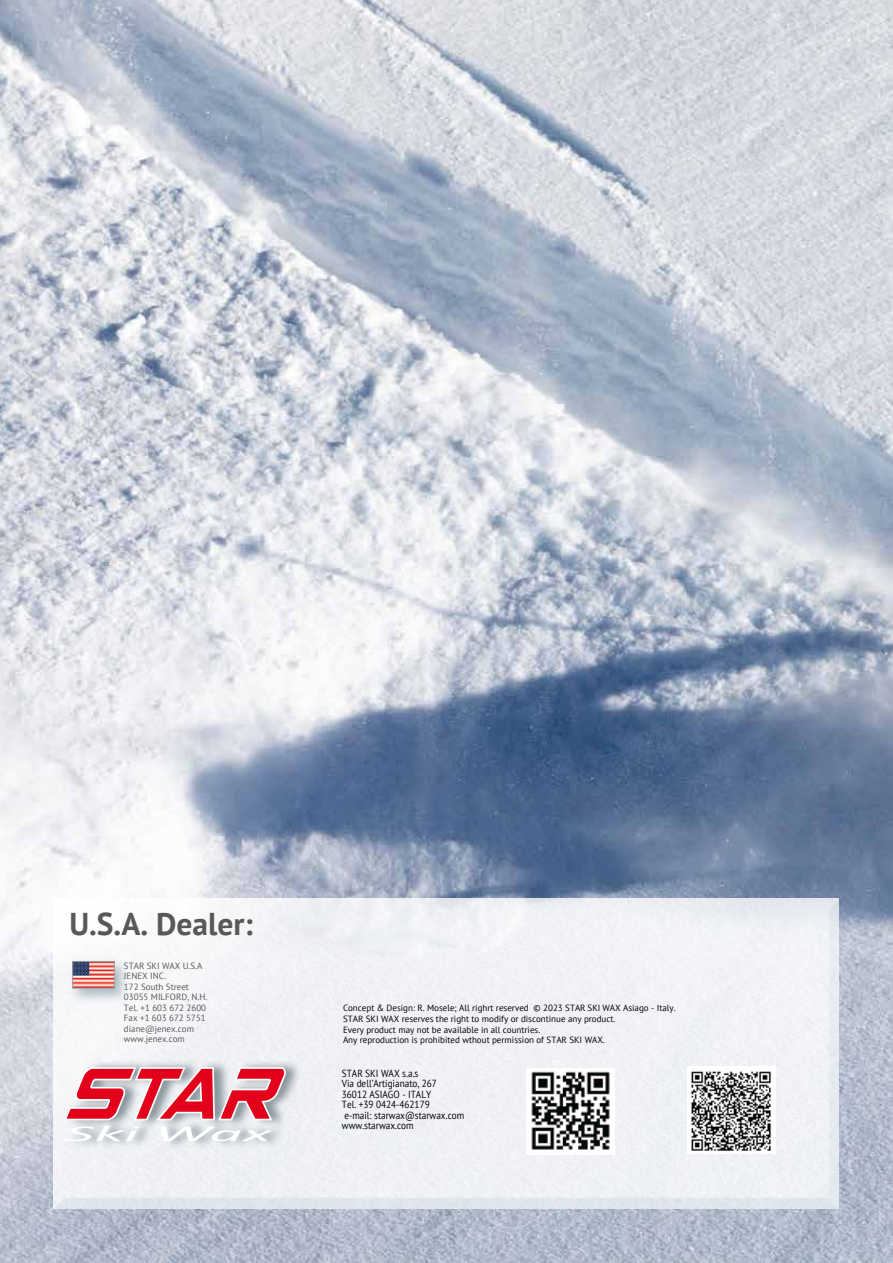
<style>
.page{position:relative;width:893px;height:1263px;background:#fff}
.page>*{position:absolute;margin:0;border:0;box-sizing:border-box;transform-origin:0 0}
.t1{font:700 31.5px "PT Sans";color:#58585a}
.t2{font:10.2px/10.5px "PT Sans";color:#000;scale:.9 1}
.t3{font:9px/10.8px "PT Sans";color:#000}
.t4{font:9px/10.5px "PT Sans";color:#58585a}
</style>
<div class="page">
<img style="left:0;top:0;width:893px;height:1263px">
<div style="left:53px;top:896px;width:788px;height:312px;background:#dce6eb;opacity:.75"></div>
<img style="left:687px;top:1067px;width:88px;height:86px">
<svg style="left:66px;top:1059px;width:236px;height:91px;fill:#ecedf1"></svg>
<svg style="left:64px;top:1067px;width:222px;height:74px"></svg>
<img style="left:526px;top:1068px;width:88px;height:86px">
<div style="left:68px;top:957px;width:63px;height:48px;background:#92a6b0;opacity:.75"></div>
<img style="left:74px;top:963px;width:39px;height:23px">
<div style="left:72px;top:961px;width:43px;height:27px;border:1px solid #9ea0a2"></div>
<h1 class="t1" style="left:69px;top:903px;width:185px">U.S.A. Dealer:</h1>
<p class="t4" style="left:124px;top:960px;width:85px">STAR SKI WAX U.S.A<br>JENEX INC.<br>172 South Street<br>03055 MILFORD, N.H.<br>Tel. +1 603 672 2600<br>Fax +1 603 672 5751 diane@jenex.com www.jenex.com</p>
<p class="t3" style="left:343px;top:1002px;width:334px">Concept &amp; Design: R. Mosele; All righrt reserved © 2023 STAR SKI WAX Asiago - Italy.<br>STAR SKI WAX reserves the right to modify or discontinue any product.<br>Every product may not be available in all countries.<br>Any reproduction is prohibited wthout permission of STAR SKI WAX.</p>
<p class="t2" style="left:342px;top:1068px;width:137px">STAR SKI WAX s.a.s<br>Via dell’Artigianato, 267<br>36012 ASIAGO - ITALY<br>Tel. +39 0424-462179<br>e-mail: starwax@starwax.com www.starwax.com</p>
</div>
